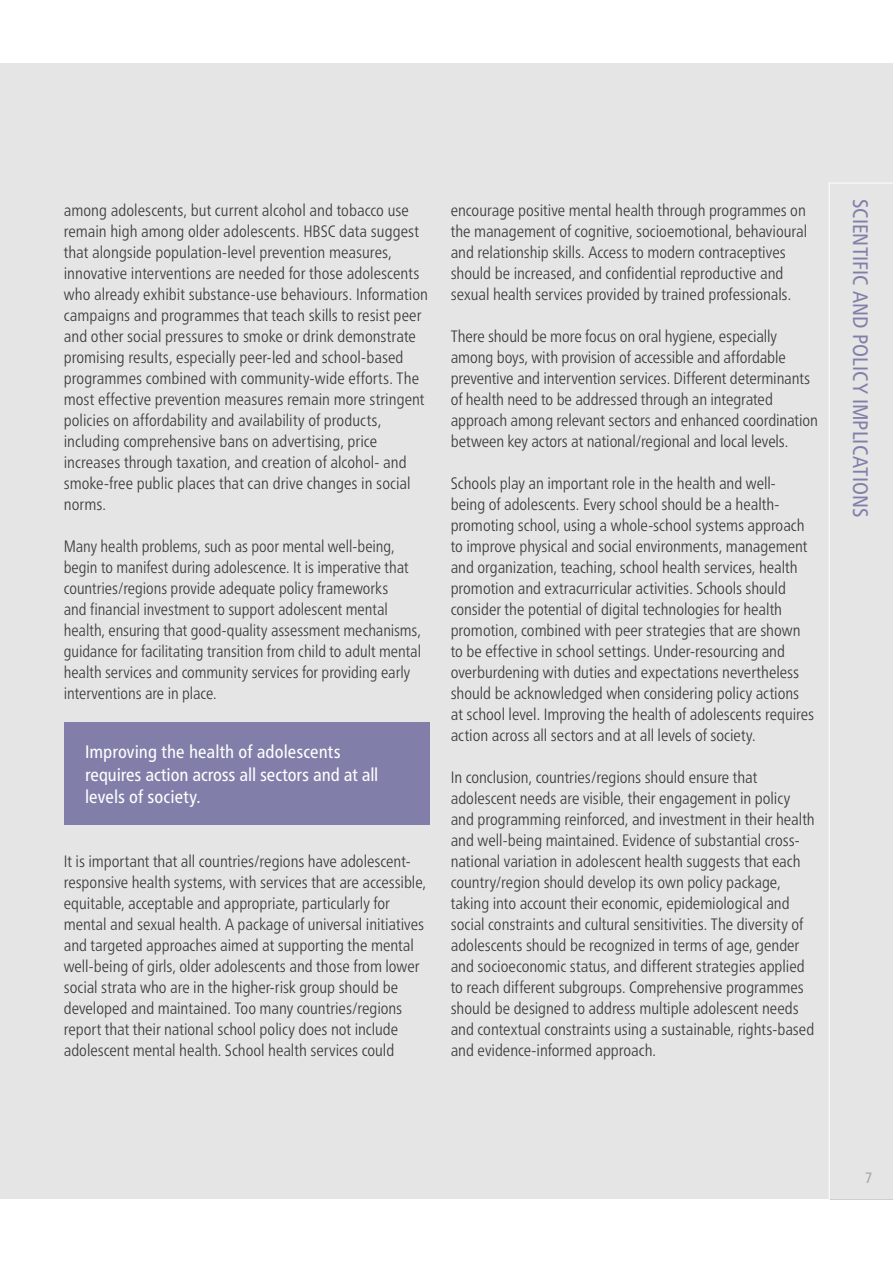
<style>
.page{position:relative;width:893px;height:1263px;background:#fff}
.page>*{position:absolute;margin:0;border:0;box-sizing:border-box;transform-origin:0 0}
.t1{font:condensed 21px "Frutiger Neue LTW1 G";letter-spacing:.005em;color:#817fa9}
.Text_bodycopy_1st_pa{font:condensed 18px/22.5px "Frutiger Neue LTW1 G";color:#fff}
.Text_bodycopy_1st_pa-2{font:300 condensed 16.5px/21px "Frutiger Neue LTW1 G";color:#393939}
.t2{font:condensed 15px "Frutiger Neue LTW1 G";color:#a5a5a5}
</style>
<div class="page">
<div style="left:0;top:64px;width:893px;height:1135px;background:#e5e5e5"></div>
<svg style="left:829px;top:183px;width:64px;height:1017px"></svg>
<div style="left:64px;top:723px;width:365px;height:102px;background:#817fa9"></div>
<p class="Text_bodycopy_1st_pa-2" style="left:64px;top:199px;width:366px">among adolescents, but current alcohol and tobacco use remain high among older adolescents. HBSC data suggest that alongside population-level prevention measures, innovative interventions are needed for those adolescents who already exhibit substance-use behaviours. Information campaigns and programmes that teach skills to resist peer and other social pressures to smoke or drink demonstrate promising results, especially peer-led and school-based programmes combined with community-wide efforts. The most effective prevention measures remain more stringent policies on affordability and availability of products, including comprehensive bans on advertising, price increases through taxation, and creation of alcohol- and smoke-free public places that can drive changes in social norms.</p>
<p class="Text_bodycopy_1st_pa-2" style="left:64px;top:535px;width:359px">Many health problems, such as poor mental well-being, begin to manifest during adolescence. It is imperative that countries/regions provide adequate policy frameworks<br>and financial investment to support adolescent mental health, ensuring that good-quality assessment mechanisms, guidance for facilitating transition from child to adult mental health services and community services for providing early interventions are in place.</p>
<p class="Text_bodycopy_1st_pa" style="left:85px;top:740px;width:295px">Improving the health of adolescents requires action across all sectors and at all levels of society.</p>
<p class="Text_bodycopy_1st_pa-2" style="left:64px;top:850px;width:364px">It is important that all countries/regions have adolescent&shy;responsive health systems, with services that are accessible, equitable, acceptable and appropriate, particularly for mental and sexual health. A package of universal initiatives and targeted approaches aimed at supporting the mental well-being of girls, older adolescents and those from lower social strata who are in the higher-risk group should be developed and maintained. Too many countries/regions report that their national school policy does not include adolescent mental health. School health services could</p>
<p class="Text_bodycopy_1st_pa-2" style="left:451px;top:199px;width:358px">encourage positive mental health through programmes on the management of cognitive, socioemotional, behavioural and relationship skills. Access to modern contraceptives should be increased, and confidential reproductive and sexual health services provided by trained professionals.</p>
<p class="Text_bodycopy_1st_pa-2" style="left:451px;top:325px;width:369px">There should be more focus on oral hygiene, especially among boys, with provision of accessible and affordable preventive and intervention services. Different determinants of health need to be addressed through an integrated approach among relevant sectors and enhanced coordination between key actors at national/regional and local levels.</p>
<p class="Text_bodycopy_1st_pa-2" style="left:451px;top:472px;width:365px">Schools play an important role in the health and well&shy;being of adolescents. Every school should be a health&shy;promoting school, using a whole-school systems approach to improve physical and social environments, management and organization, teaching, school health services, health promotion and extracurricular activities. Schools should consider the potential of digital technologies for health promotion, combined with peer strategies that are shown to be effective in school settings. Under-resourcing and overburdening with duties and expectations nevertheless should be acknowledged when considering policy actions at school level. Improving the health of adolescents requires action across all sectors and at all levels of society.</p>
<p class="Text_bodycopy_1st_pa-2" style="left:451px;top:766px;width:365px">In conclusion, countries/regions should ensure that adolescent needs are visible, their engagement in policy and programming reinforced, and investment in their health and well-being maintained. Evidence of substantial cross&shy;national variation in adolescent health suggests that each country/region should develop its own policy package, taking into account their economic, epidemiological and social constraints and cultural sensitivities. The diversity of adolescents should be recognized in terms of age, gender and socioeconomic status, and different strategies applied to reach different subgroups. Comprehensive programmes should be designed to address multiple adolescent needs and contextual constraints using a sustainable, rights-based and evidence-informed approach.</p>
<p class="t1" style="left:873px;top:199px;width:320px;rotate:90deg">SCIENTIFIC AND POLICY IMPLICATIONS</p>
<p class="t2" style="left:865px;top:1169px;width:8px">7</p>
</div>
